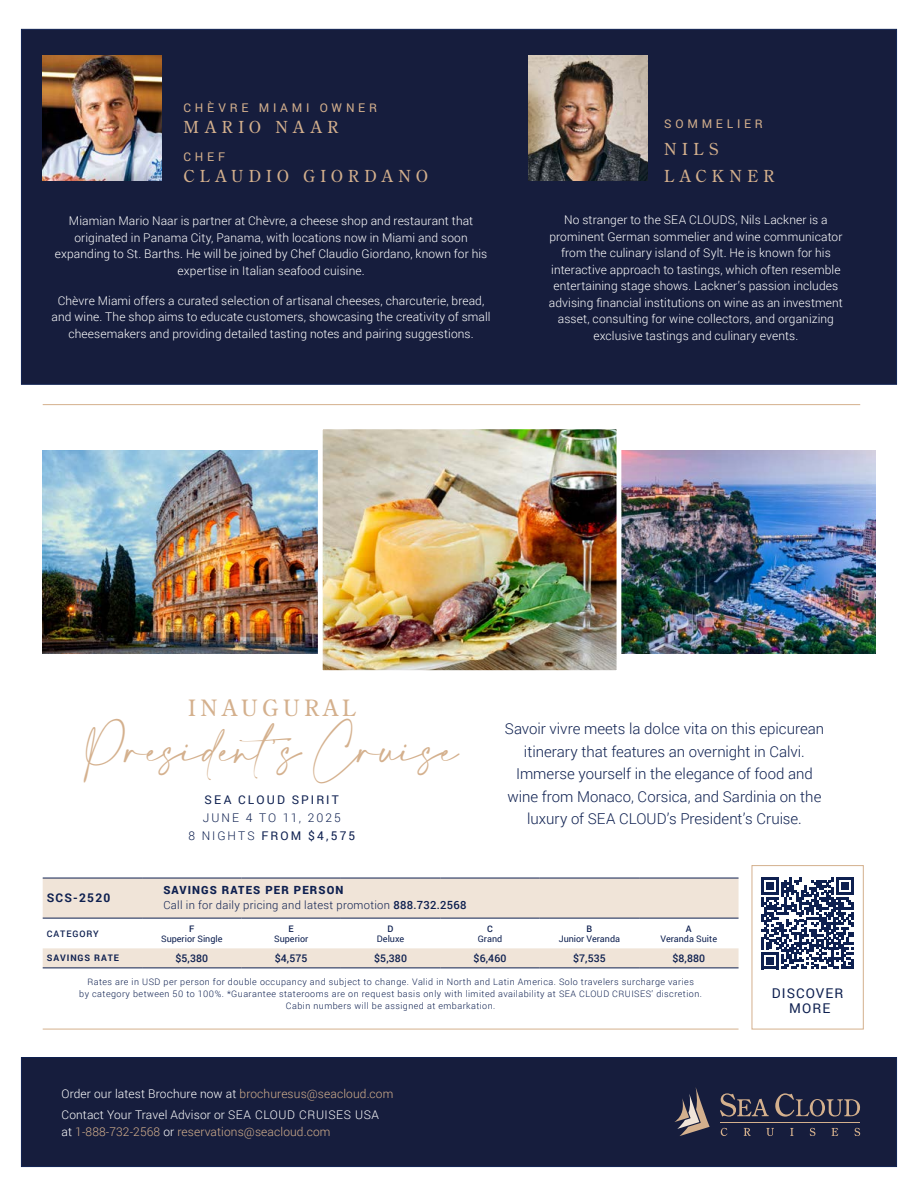
<style>
.page{position:relative;width:918px;height:1188px;background:#fff}
.page>*{position:absolute;margin:0;border:0;box-sizing:border-box;transform-origin:0 0}
.t1{font:32.1px "Amalfi Coast";color:#d4b08d}
.t2{font:22.5px "Century Old Style Std";letter-spacing:.2em;color:#d4b08d}
.t3{font:16.5px "Century Old Style Std";letter-spacing:.295em;color:#d4b08d}
.t4{font:16.5px/27px "Century Old Style Std";letter-spacing:.33em;color:#d4b08d}
.t5{font:16.5px "Century Old Style Std";letter-spacing:.36em;color:#d4b08d}
.t6{font:300 15px/22.5px "Roboto";color:#0e2050;text-align:center}
.t7{font:13.5px/15px "Roboto";letter-spacing:.08em;color:#0e2050;text-align:center}
.t8{font:300 12px/16.5px "Roboto";letter-spacing:.01em;color:#fff;text-align:center}
.t9{font:300 12px "Roboto";letter-spacing:.01em;color:#d4b08d}
.t10{font:300 12px/18px "Roboto";letter-spacing:.17em;color:#0e2050;text-align:center}
.t11{font:12px "Roboto";letter-spacing:.315em;color:#d4b08d}
.t12{font:12px "Roboto";letter-spacing:.17em;color:#0e2050}
.t13{font:700 12px "Roboto";letter-spacing:.1em;color:#0e2050}
.t14{font:300 11.25px/15px "Roboto";letter-spacing:.025em;color:#0e2050}
.t15{font:500 10.5px "Roboto";letter-spacing:.01em;color:#0e2050}
.t16{font:300 9px/12px "Roboto";letter-spacing:.05em;color:#0e2050;text-align:center}
.t17{font:9px "Roboto";color:#0e2050}
.t18{font:500 9px "Roboto";letter-spacing:.1em;color:#0e2050}
.t19{font:700 9px "Roboto";letter-spacing:.1em;color:#0e2050}
.s1{font-weight:400}
.s2{font-weight:900}
.s3{font-weight:500}
.s4{color:#d4b08d}
.s5{color:#fff}
</style>
<div class="page">
<div style="left:21px;top:29px;width:876px;height:355px;background:#161d3d;border:1px solid #0e2050"></div>
<div style="left:21px;top:1057px;width:876px;height:110px;background:#161d3d;border:1px solid #0e2050"></div>
<hr style="left:720px;top:1122px;width:140px;height:1px;background:#d4b08d">
<svg style="left:721px;top:1128px;width:6px;height:8px"></svg>
<svg style="left:744px;top:1128px;width:7px;height:8px"></svg>
<svg style="left:766px;top:1128px;width:8px;height:8px"></svg>
<svg style="left:790px;top:1128px;width:4px;height:8px"></svg>
<svg style="left:810px;top:1128px;width:5px;height:8px"></svg>
<svg style="left:854px;top:1128px;width:6px;height:8px"></svg>
<svg style="left:832px;top:1128px;width:6px;height:8px"></svg>
<svg style="left:720px;top:1093px;width:49px;height:24px"></svg>
<svg style="left:775px;top:1093px;width:85px;height:24px"></svg>
<svg style="left:674px;top:1087px;width:36px;height:49px"></svg>
<img style="left:43px;top:450px;width:275px;height:203px">
<img style="left:621px;top:450px;width:254px;height:203px">
<img style="left:324px;top:430px;width:291px;height:239px">
<div style="left:318px;top:424px;width:303px;height:251px;border:5px solid #fff"></div>
<img style="left:43px;top:56px;width:119px;height:124px">
<img style="left:528px;top:56px;width:119px;height:124px">
<div style="left:43px;top:879px;width:696px;height:39px;background:#f0e4d8"></div>
<svg style="left:43px;top:948px;width:696px;height:20px;background:#e9ded4"></svg>
<hr style="left:43px;top:878px;width:99px;height:1px;background:#0e2050">
<hr style="left:142px;top:878px;width:100px;height:1px;background:#0e2050">
<hr style="left:242px;top:878px;width:99px;height:1px;background:#0e2050">
<hr style="left:341px;top:878px;width:99px;height:1px;background:#0e2050">
<hr style="left:440px;top:878px;width:100px;height:1px;background:#0e2050">
<hr style="left:540px;top:878px;width:99px;height:1px;background:#0e2050">
<hr style="left:639px;top:878px;width:100px;height:1px;background:#0e2050">
<hr style="left:43px;top:918px;width:99px;height:1px;background:#0e2050">
<hr style="left:142px;top:918px;width:100px;height:1px;background:#0e2050">
<hr style="left:242px;top:918px;width:99px;height:1px;background:#0e2050">
<hr style="left:341px;top:918px;width:99px;height:1px;background:#0e2050">
<hr style="left:440px;top:918px;width:100px;height:1px;background:#0e2050">
<hr style="left:540px;top:918px;width:99px;height:1px;background:#0e2050">
<hr style="left:639px;top:918px;width:100px;height:1px;background:#0e2050">
<hr style="left:43px;top:968px;width:99px;height:1px;background:#0e2050">
<hr style="left:142px;top:968px;width:100px;height:1px;background:#0e2050">
<hr style="left:242px;top:968px;width:99px;height:1px;background:#0e2050">
<hr style="left:341px;top:968px;width:99px;height:1px;background:#0e2050">
<hr style="left:440px;top:968px;width:100px;height:1px;background:#0e2050">
<hr style="left:540px;top:968px;width:99px;height:1px;background:#0e2050">
<hr style="left:639px;top:968px;width:100px;height:1px;background:#0e2050">
<hr style="left:43px;top:404px;width:817px;height:1px;background:#d4b08d">
<hr style="left:43px;top:1029px;width:696px;height:1px;background:#d4b08d">
<div style="left:752px;top:865px;width:112px;height:164px;border:1px solid #d4b08d"></div>
<svg style="left:762px;top:877px;width:92px;height:92px"></svg>
<p class="t11" style="left:184px;top:100px;width:195px">CHÈVRE MIAMI OWNER</p>
<h3 class="t5" style="left:184px;top:117px;width:156px">MARIO NAAR</h3>
<p class="t11" style="left:184px;top:148px;width:43px">CHEF</p>
<h3 class="t3" style="left:184px;top:165px;width:246px">CLAUDIO GIORDANO</h3>
<p class="t8" style="left:55px;top:212px;width:434px">Miamian Mario Naar is partner at Chèvre, a cheese shop and restaurant that originated in Panama City, Panama, with locations now in Miami and soon expanding to St. Barths. He will be joined by Chef Claudio Giordano, known for his expertise in Italian seafood cuisine.</p>
<p class="t8" style="left:52px;top:292px;width:440px">Chèvre Miami offers a curated selection of artisanal cheeses, charcuterie, bread, and wine. The shop aims to educate customers, showcasing the creativity of small cheesemakers and providing detailed tasting notes and pairing suggestions.</p>
<p class="t11" style="left:664px;top:115px;width:100px">SOMMELIER</p>
<h3 class="t4" style="left:664px;top:135px;width:111px">NILS<br>LACKNER</h3>
<p class="t8" style="left:549px;top:211px;width:295px">No stranger to the SEA CLOUDS, Nils Lackner is a prominent German sommelier and wine communicator from the culinary island of Sylt. He is known for his interactive approach to tastings, which often resemble entertaining stage shows. Lackner’s passion includes advising financial institutions on wine as an investment asset, consulting for wine collectors, and organizing exclusive tastings and culinary events.</p>
<h2 class="t2" style="left:188px;top:693px;width:168px">INAUGURAL</h2>
<h1 class="t1" style="left:85px;top:732px;width:374px">President’s Cruise</h1>
<p class="t12" style="left:205px;top:791px;width:136px">SEA CLOUD SPIRIT</p>
<p class="t10" style="left:188px;top:808px;width:168px">JUNE 4 TO 11, 2025<br>8 NIGHTS <span class="s1">FROM $4,575</span></p>
<p class="t6" style="left:505px;top:717px;width:321px">Savoir vivre meets la dolce vita on this epicurean itinerary that features an overnight in Calvi.<br>Immerse yourself in the elegance of food and wine from Monaco, Corsica, and Sardinia on the luxury of SEA CLOUD’s President’s Cruise.</p>
<p class="t13" style="left:47px;top:890px;width:65px">SCS-2520</p>
<p class="t14" style="left:163px;top:883px;width:305px"><span class="s2">SAVINGS RATES PER PERSON<br></span>Call in for daily pricing and latest promotion <span class="s3">888.732.2568</span></p>
<p class="t18" style="left:47px;top:927px;width:53px">CATEGORY</p>
<p class="t18" style="left:189px;top:922px;width:7px">F</p>
<p class="t17" style="left:161px;top:933px;width:63px">Superior Single</p>
<p class="t18" style="left:289px;top:922px;width:7px">E</p>
<p class="t17" style="left:274px;top:933px;width:36px">Superior</p>
<p class="t18" style="left:388px;top:922px;width:7px">D</p>
<p class="t17" style="left:377px;top:933px;width:29px">Deluxe</p>
<p class="t18" style="left:487px;top:922px;width:7px">C</p>
<p class="t17" style="left:478px;top:933px;width:26px">Grand</p>
<p class="t18" style="left:587px;top:922px;width:7px">B</p>
<p class="t17" style="left:559px;top:933px;width:63px">Junior Veranda</p>
<p class="t18" style="left:686px;top:922px;width:7px">A</p>
<p class="t17" style="left:661px;top:933px;width:58px">Veranda Suite</p>
<p class="t19" style="left:47px;top:952px;width:74px">SAVINGS RATE</p>
<p class="t15" style="left:175px;top:951px;width:34px">$5,380</p>
<p class="t15" style="left:275px;top:951px;width:34px">$4,575</p>
<p class="t15" style="left:374px;top:951px;width:34px">$5,380</p>
<p class="t15" style="left:474px;top:951px;width:34px">$6,460</p>
<p class="t15" style="left:573px;top:951px;width:34px">$7,535</p>
<p class="t15" style="left:672px;top:951px;width:34px">$8,880</p>
<p class="t16" style="left:79px;top:975px;width:624px">Rates are in USD per person for double occupancy and subject to change. Valid in North and Latin America. Solo travelers surcharge varies<br>by category between 50 to 100%. *Guarantee staterooms are on request basis only with limited availability at SEA CLOUD CRUISES’ discretion.<br>Cabin numbers will be assigned at embarkation.</p>
<p class="t8" style="left:62px;top:1083px;width:333px;line-height:20.7px;text-align:left">Order our latest Brochure now at <span class="s4">brochuresus@seacloud.com<br></span>Contact Your Travel Advisor or SEA CLOUD CRUISES USA</p>
<p class="t9" style="left:62px;top:1123px;width:270px"><span class="s5">at</span> 1-888-732-2568 <span class="s5">or</span> reservations@seacloud.com</p>
<p class="t7" style="left:772px;top:985px;width:73px">DISCOVER<br>MORE</p>
</div>
